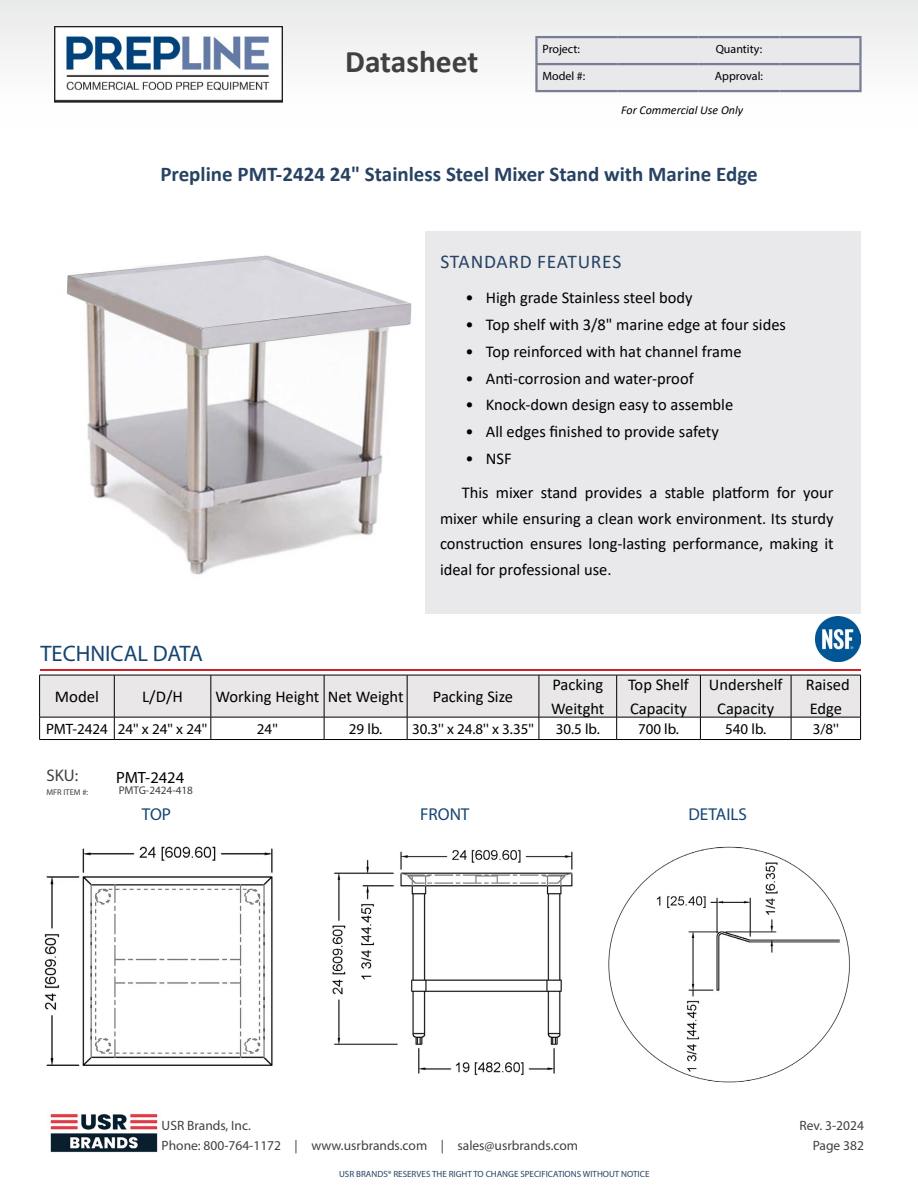
<style>
.page{position:relative;width:918px;height:1188px;background:#fff}
.page>*{position:absolute;margin:0;border:0;box-sizing:border-box;transform-origin:0 0}
.t1{font:700 31.5px "Calibri";color:#404042}
.t2{font:22.5px "Myriad Pro";color:#154472}
.t3{font:700 21px "Calibri";color:#274262}
.t4{font:19.5px "Calibri";letter-spacing:.04em;color:#274262}
.t5{font:17.25px "Myriad Pro";color:#154472}
.t6{font:16.8px "Myriad Pro";color:#404042}
.t7{font:16.5px/24px "Calibri";color:#000}
.t8{font:16.35px "Myriad Pro";color:#000}
.t9{font:15px "Myriad Pro";color:#000}
.t10{font:13.5px/19.5px "Myriad Pro";color:#404042}
.t11{font:12px "Myriad Pro";color:#000}
.t12{font:italic 12px "Calibri";color:#000}
.t13{font:11.25px "Myriad Pro";color:#404042}
.t14{font:9px "Myriad Pro";color:#274262}
.t15{font:8.4px "Myriad Pro";color:#404042}
</style>
<div class="page">
<div style="left:425px;top:231px;width:436px;height:382px;background:#e9e9ec"></div>
<svg style="left:39px;top:675px;width:822px;height:64px"></svg>
<hr style="left:39px;top:739px;width:75px;height:1px;background:#000">
<hr style="left:114px;top:739px;width:97px;height:1px;background:#000">
<hr style="left:211px;top:739px;width:113px;height:1px;background:#000">
<hr style="left:324px;top:739px;width:83px;height:1px;background:#000">
<hr style="left:407px;top:739px;width:132px;height:1px;background:#000">
<hr style="left:539px;top:739px;width:78px;height:1px;background:#000">
<hr style="left:617px;top:739px;width:83px;height:1px;background:#000">
<hr style="left:700px;top:739px;width:91px;height:1px;background:#000">
<hr style="left:791px;top:739px;width:70px;height:1px;background:#000">
<hr style="left:40px;top:669px;width:821px;height:2px;background:#d22229">
<img style="left:66px;top:255px;width:346px;height:320px">
<img style="left:332px;top:849px;width:241px;height:227px">
<img style="left:44px;top:846px;width:229px;height:220px">
<img style="left:608px;top:846px;width:242px;height:237px">
<div style="left:0;top:0;width:918px;height:127px;background:#f5f5f6"></div>
<div style="left:538px;top:38px;width:321px;height:52px;background:#e9e9ec"></div>
<hr style="left:535px;top:36px;width:82px;height:2px;background:#777d95">
<hr style="left:535px;top:38px;width:3px;height:25px;background:#777d95">
<hr style="left:617px;top:36px;width:81px;height:2px;background:#777d95">
<hr style="left:698px;top:36px;width:81px;height:2px;background:#777d95">
<hr style="left:779px;top:36px;width:83px;height:2px;background:#777d95">
<hr style="left:859px;top:38px;width:3px;height:25px;background:#777d95">
<hr style="left:535px;top:63px;width:82px;height:2px;background:#777d95">
<hr style="left:535px;top:65px;width:3px;height:25px;background:#777d95">
<hr style="left:617px;top:63px;width:81px;height:2px;background:#777d95">
<hr style="left:698px;top:63px;width:81px;height:2px;background:#777d95">
<hr style="left:779px;top:63px;width:83px;height:2px;background:#777d95">
<hr style="left:859px;top:65px;width:3px;height:25px;background:#777d95">
<hr style="left:535px;top:90px;width:82px;height:2px;background:#777d95">
<hr style="left:617px;top:90px;width:81px;height:2px;background:#777d95">
<hr style="left:698px;top:90px;width:81px;height:2px;background:#777d95">
<hr style="left:779px;top:90px;width:83px;height:2px;background:#777d95">
<img style="left:55px;top:26px;width:228px;height:76px">
<img style="left:50px;top:1113px;width:108px;height:40px">
<img style="left:816px;top:617px;width:45px;height:45px">
<h1 class="t1" style="left:345px;top:40px;width:135px">Datasheet</h1>
<p class="t11" style="left:542px;top:42px;width:39px">Project:</p>
<p class="t11" style="left:716px;top:42px;width:48px">Quantity:</p>
<p class="t11" style="left:542px;top:69px;width:44px">Model #:</p>
<p class="t11" style="left:715px;top:69px;width:50px">Approval:</p>
<p class="t12" style="left:621px;top:102px;width:123px">For Commercial Use Only</p>
<p class="t3" style="left:160px;top:159px;width:599px">Prepline PMT-2424 24" Stainless Steel Mixer Stand with Marine Edge</p>
<h2 class="t2" style="left:40px;top:640px;width:164px">TECHNICAL DATA</h2>
<p class="t4" style="left:440px;top:248px;width:183px">STANDARD FEATURES</p>
<p class="t7" style="left:466px;top:285px;width:229px">• High grade Stainless steel body</p>
<p class="t7" style="left:466px;top:312px;width:322px">• Top shelf with 3/8" marine edge at four sides</p>
<p class="t7" style="left:466px;top:339px;width:278px">• Top reinforced with hat channel frame</p>
<p class="t7" style="left:466px;top:366px;width:230px">• Anti-corrosion and water-proof</p>
<p class="t7" style="left:466px;top:393px;width:269px">• Knock-down design easy to assemble</p>
<p class="t7" style="left:466px;top:419px;width:255px">• All edges finished to provide safety</p>
<p class="t7" style="left:462px;top:441px;width:373px;line-height:34.2px">• NSF<br>This mixer stand provides a stable platform for your</p>
<p class="t7" style="left:440px;top:505px;width:395px;line-height:25.5px;text-align:justify">mixer while ensuring a clean work environment. Its sturdy construction ensures long-lasting performance, making it ideal for professional use.</p>
<p class="t7" style="left:55px;top:684px;width:46px">Model</p>
<p class="t7" style="left:142px;top:684px;width:42px">L/D/H</p>
<p class="t7" style="left:215px;top:684px;width:190px">Working Height Net Weight</p>
<p class="t7" style="left:433px;top:684px;width:82px">Packing Size</p>
<p class="t7" style="left:551px;top:672px;width:55px">Packing<br>Weitght</p>
<p class="t7" style="left:628px;top:672px;width:62px">Top Shelf<br>Capacity</p>
<p class="t7" style="left:709px;top:672px;width:75px;text-align:center">Undershelf<br>Capacity</p>
<p class="t7" style="left:806px;top:672px;width:45px">Raised<br>Edge</p>
<p class="t9" style="left:46px;top:720px;width:163px">PMT-2424 24'' x 24'' x 24''</p>
<p class="t9" style="left:257px;top:720px;width:23px">24''</p>
<p class="t9" style="left:349px;top:720px;width:35px">29 lb.</p>
<p class="t9" style="left:412px;top:720px;width:124px">30.3'' x 24.8'' x 3.35''</p>
<p class="t9" style="left:556px;top:720px;width:46px">30.5 lb.</p>
<p class="t9" style="left:638px;top:720px;width:43px">700 lb.</p>
<p class="t9" style="left:725px;top:720px;width:43px">540 lb.</p>
<p class="t9" style="left:813px;top:720px;width:28px">3/8''</p>
<p class="t6" style="left:46px;top:765px;width:33px">SKU:</p>
<p class="t8" style="left:116px;top:767px;width:69px">PMT-2424</p>
<p class="t13" style="left:119px;top:784px;width:76px">PMTG-2424-418</p>
<p class="t15" style="left:46px;top:787px;width:43px">MFR ITEM #:</p>
<p class="t5" style="left:142px;top:803px;width:31px">TOP</p>
<p class="t5" style="left:420px;top:803px;width:51px">FRONT</p>
<p class="t5" style="left:688px;top:803px;width:60px">DETAILS</p>
<p class="t10" style="left:162px;top:1116px;width:418px">USR Brands, Inc.<br>Phone: 800-764-1172 | www.usrbrands.com | sales@usrbrands.com</p>
<p class="t10" style="left:800px;top:1116px;width:66px;text-align:right">Rev. 3-2024<br>Page 382</p>
<p class="t14" style="left:339px;top:1169px;width:312px">USR BRANDS® RESERVES THE RIGHT TO CHANGE SPECIFICATIONS WITHOUT NOTICE</p>
</div>
